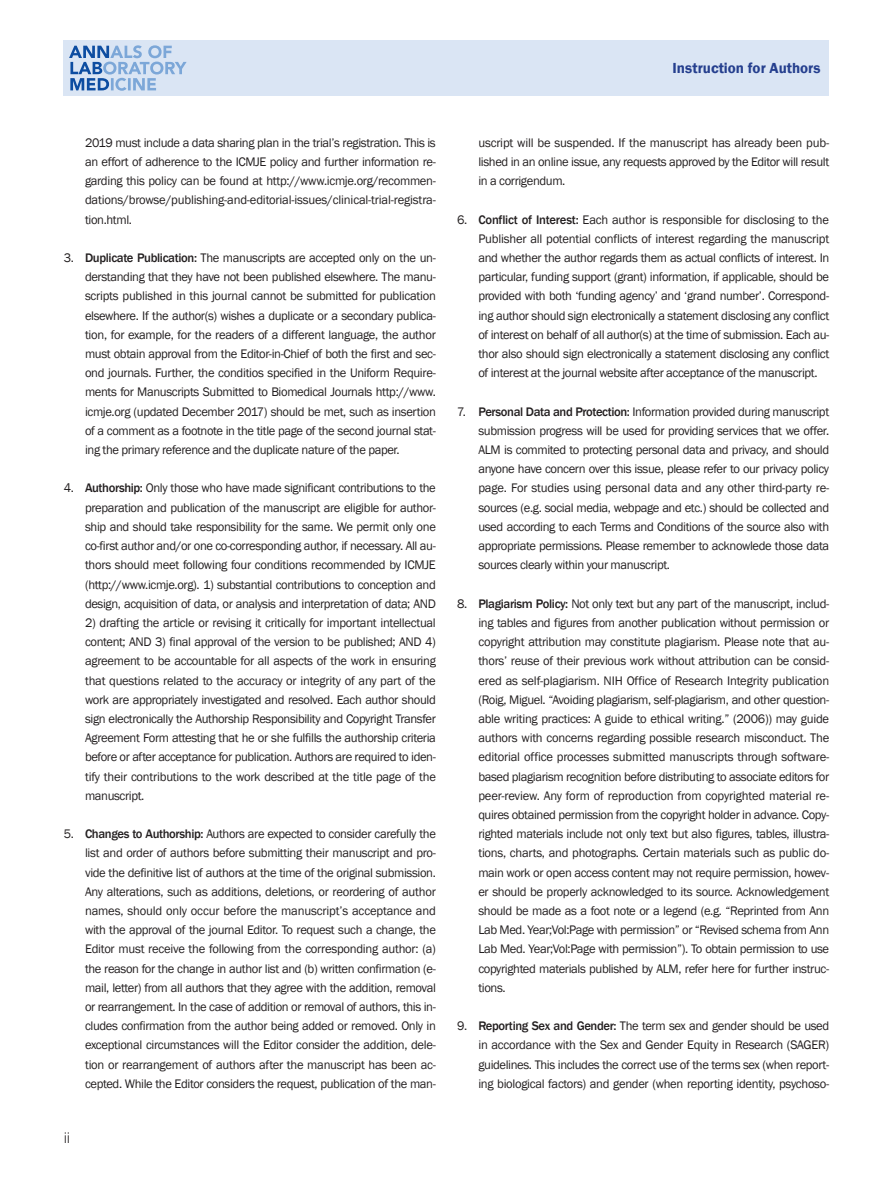
<style>
.page{position:relative;width:893px;height:1191px;background:#fff}
.page>*{position:absolute;margin:0;border:0;box-sizing:border-box;transform-origin:0 0}
.t1{font:600 15px "Franklin Gothic";color:#253f8e}
.t2{font:14.85px "Dotum";color:#231f20}
.t3{font:12.75px/19.2px "Franklin Gothic";letter-spacing:-.03em;color:#231f20;text-align:justify}
.s1{font-weight:500}
</style>
<div class="page">
<div style="left:64px;top:40px;width:765px;height:56px;background:#dae5f4"></div>
<svg style="left:69px;top:45px;width:118px;height:46px"></svg>
<p class="t1" style="left:673px;top:59px;width:150px">Instruction for Authors</p>
<p class="t3" style="left:85px;top:133px;width:352px">2019 must include a data sharing plan in the trial’s registration. This is an effort of adherence to the ICMJE policy and further information re&shy;garding this policy can be found at http://www.icmje.org/recommen&shy;dations/browse/publishing-and-editorial-issues/clinical-trial-registra&shy;tion.html.</p>
<p class="t3" style="left:85px;top:248px;width:352px;text-indent:-21px">3. <span class="s1">Duplicate Publication:</span> The manuscripts are accepted only on the un&shy;derstanding that they have not been published elsewhere. The manu&shy;scripts published in this journal cannot be submitted for publication elsewhere. If the author(s) wishes a duplicate or a secondary publica&shy;tion, for example, for the readers of a different language, the author must obtain approval from the Editor-in-Chief of both the first and sec&shy;ond journals. Further, the conditios specified in the Uniform Require&shy;ments for Manuscripts Submitted to Biomedical Journals http://www. icmje.org (updated December 2017) should be met, such as insertion of a comment as a footnote in the title page of the second journal stat&shy;ing the primary reference and the duplicate nature of the paper.</p>
<p class="t3" style="left:85px;top:479px;width:352px;text-indent:-21px">4. <span class="s1">Authorship:</span> Only those who have made significant contributions to the preparation and publication of the manuscript are eligible for author&shy;ship and should take responsibility for the same. We permit only one co-first author and/or one co-corresponding author, if necessary. All au&shy;thors should meet following four conditions recommended by ICMJE (http://www.icmje.org). 1) substantial contributions to conception and design, acquisition of data, or analysis and interpretation of data; AND</p>
<p class="t3" style="left:85px;top:613px;width:352px">2) drafting the article or revising it critically for important intellectual content; AND 3) final approval of the version to be published; AND 4) agreement to be accountable for all aspects of the work in ensuring that questions related to the accuracy or integrity of any part of the work are appropriately investigated and resolved. Each author should sign electronically the Authorship Responsibility and Copyright Transfer Agreement Form attesting that he or she fulfills the authorship criteria before or after acceptance for publication. Authors are required to iden&shy;tify their contributions to the work described at the title page of the manuscript.</p>
<p class="t3" style="left:85px;top:824px;width:352px;text-indent:-21px">5. <span class="s1">Changes to Authorship:</span> Authors are expected to consider carefully the list and order of authors before submitting their manuscript and pro&shy;vide the definitive list of authors at the time of the original submission.<br>Any alterations, such as additions, deletions, or reordering of author names, should only occur before the manuscript’s acceptance and with the approval of the journal Editor. To request such a change, the Editor must receive the following from the corresponding author: (a) the reason for the change in author list and (b) written confirmation (e&shy;mail, letter) from all authors that they agree with the addition, removal or rearrangement. In the case of addition or removal of authors, this in&shy;cludes confirmation from the author being added or removed. Only in exceptional circumstances will the Editor consider the addition, dele&shy;tion or rearrangement of authors after the manuscript has been ac&shy;cepted. While the Editor considers the request, publication of the man-</p>
<p class="t2" style="left:64px;top:1130px;width:8px">ii</p>
<p class="t3" style="left:478px;top:133px;width:352px">uscript will be suspended. If the manuscript has already been pub&shy;lished in an online issue, any requests approved by the Editor will result in a corrigendum.</p>
<p class="t3" style="left:478px;top:210px;width:352px;text-indent:-21px">6. <span class="s1">Conflict of Interest:</span> Each author is responsible for disclosing to the Publisher all potential conflicts of interest regarding the manuscript and whether the author regards them as actual conflicts of interest. In particular, funding support (grant) information, if applicable, should be provided with both ‘funding agency’ and ‘grand number’. Correspond&shy;ing author should sign electronically a statement disclosing any conflict of interest on behalf of all author(s) at the time of submission. Each au&shy;thor also should sign electronically a statement disclosing any conflict of interest at the journal website after acceptance of the manuscript.</p>
<p class="t3" style="left:478px;top:402px;width:352px;text-indent:-21px">7. <span class="s1">Personal Data and Protection:</span> Information provided during manuscript submission progress will be used for providing services that we offer.<br>ALM is commited to protecting personal data and privacy, and should anyone have concern over this issue, please refer to our privacy policy page. For studies using personal data and any other third-party re&shy;sources (e.g. social media, webpage and etc.) should be collected and used according to each Terms and Conditions of the source also with appropriate permissions. Please remember to acknowlede those data sources clearly within your manuscript.</p>
<p class="t3" style="left:478px;top:594px;width:352px;text-indent:-21px">8. <span class="s1">Plagiarism Policy:</span> Not only text but any part of the manuscript, includ&shy;ing tables and figures from another publication without permission or copyright attribution may constitute plagiarism. Please note that au&shy;thors’ reuse of their previous work without attribution can be consid&shy;ered as self-plagiarism. NIH Office of Research Integrity publication (Roig, Miguel. “Avoiding plagiarism, self-plagiarism, and other question&shy;able writing practices: A guide to ethical writing.” (2006)) may guide authors with concerns regarding possible research misconduct. The editorial office processes submitted manuscripts through software&shy;based plagiarism recognition before distributing to associate editors for peer-review. Any form of reproduction from copyrighted material re&shy;quires obtained permission from the copyright holder in advance. Copy&shy;righted materials include not only text but also figures, tables, illustra&shy;tions, charts, and photographs. Certain materials such as public do&shy;main work or open access content may not require permission, howev&shy;er should be properly acknowledged to its source. Acknowledgement should be made as a foot note or a legend (e.g. “Reprinted from Ann Lab Med. Year;Vol:Page with permission” or “Revised schema from Ann Lab Med. Year;Vol:Page with permission”). To obtain permission to use copyrighted materials published by ALM, refer here for further instruc&shy;tions.</p>
<p class="t3" style="left:478px;top:1016px;width:352px;text-indent:-21px">9. <span class="s1">Reporting Sex and Gender:</span> The term sex and gender should be used in accordance with the Sex and Gender Equity in Research (SAGER) guidelines. This includes the correct use of the terms sex (when report&shy;ing biological factors) and gender (when reporting identity, psychoso-</p>
</div>
